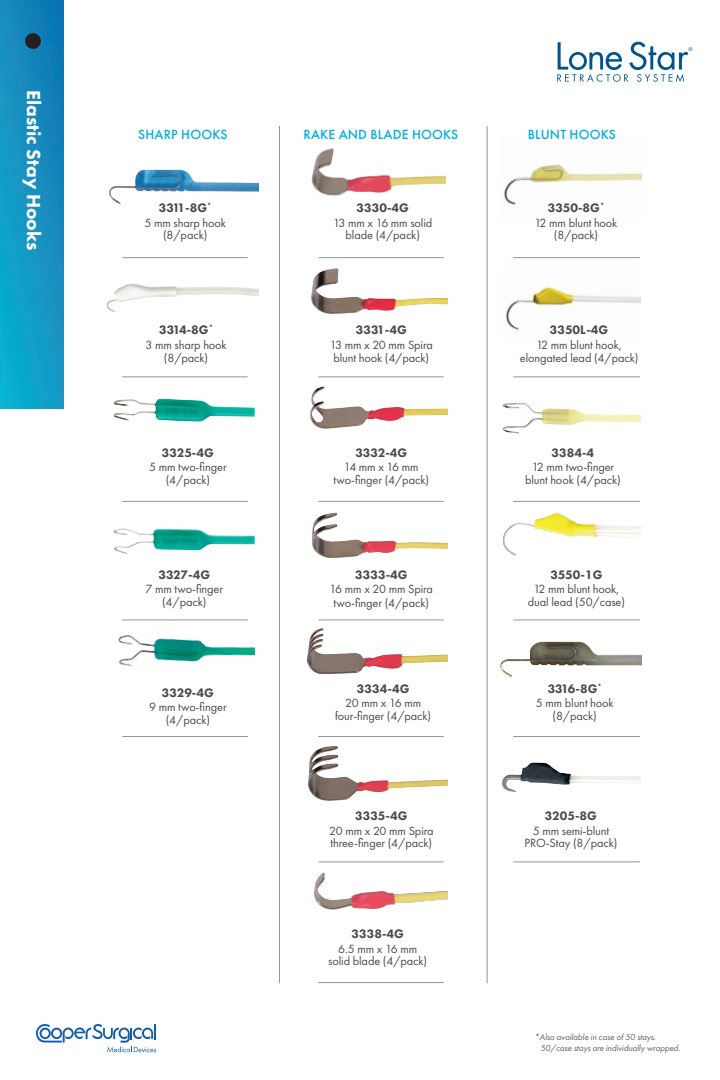
<style>
.page{position:relative;width:720px;height:1080px;background:#fff}
.page>*{position:absolute;margin:0;border:0;box-sizing:border-box;transform-origin:0 0}
.t1{font:800 19.5px "Futura PT";color:#fff}
.t2{font:500 13.8px "Futura PT";letter-spacing:.01em;color:#00aedc}
.t3{font:800 12.7px "Futura PT";color:#4b4c4d}
.t4{font:12.3px/12.7px "Futura PT";letter-spacing:-.01em;color:#4b4c4d;text-align:center}
.t5{font:italic 9px/11.5px "Futura PT";letter-spacing:-.01em;color:#636366}
.t6{font:5.7px "Futura PT";color:#00538d}
</style>
<div class="page">
<img style="left:504px;top:164px;width:137px;height:41px">
<img style="left:505px;top:258px;width:136px;height:73px">
<img style="left:502px;top:403px;width:139px;height:31px">
<img style="left:500px;top:641px;width:141px;height:36px">
<img style="left:502px;top:762px;width:139px;height:30px">
<img style="left:503px;top:513px;width:138px;height:43px">
<hr style="left:122px;top:257px;width:126px;height:1px;background:#939598">
<hr style="left:318px;top:257px;width:126px;height:1px;background:#939598">
<hr style="left:513px;top:257px;width:127px;height:1px;background:#939598">
<hr style="left:122px;top:377px;width:126px;height:1px;background:#939598">
<hr style="left:318px;top:377px;width:126px;height:1px;background:#939598">
<hr style="left:513px;top:377px;width:127px;height:1px;background:#939598">
<hr style="left:122px;top:501px;width:126px;height:1px;background:#939598">
<hr style="left:318px;top:501px;width:126px;height:1px;background:#939598">
<hr style="left:513px;top:501px;width:127px;height:1px;background:#939598">
<hr style="left:122px;top:736px;width:126px;height:1px;background:#939598">
<hr style="left:318px;top:620px;width:126px;height:1px;background:#939598">
<hr style="left:318px;top:982px;width:126px;height:1px;background:#939598">
<hr style="left:513px;top:620px;width:127px;height:1px;background:#939598">
<hr style="left:513px;top:736px;width:127px;height:1px;background:#939598">
<hr style="left:513px;top:862px;width:127px;height:1px;background:#939598">
<hr style="left:279px;top:126px;width:1px;height:857px;background:#939598">
<hr style="left:487px;top:126px;width:1px;height:857px;background:#939598">
<img style="left:109px;top:169px;width:150px;height:36px">
<img style="left:106px;top:283px;width:153px;height:29px">
<img style="left:113px;top:528px;width:142px;height:26px">
<img style="left:113px;top:399px;width:142px;height:23px">
<img style="left:118px;top:619px;width:137px;height:48px">
<img style="left:308px;top:736px;width:140px;height:65px">
<img style="left:310px;top:386px;width:138px;height:43px">
<img style="left:307px;top:628px;width:141px;height:47px">
<img style="left:311px;top:268px;width:137px;height:46px">
<img style="left:311px;top:148px;width:135px;height:48px">
<img style="left:311px;top:512px;width:137px;height:46px">
<img style="left:314px;top:861px;width:134px;height:49px">
<img style="left:0;top:0;width:63px;height:409px">
<div style="left:25px;top:33px;width:16px;height:16px;background:#231f20;border-radius:50%"></div>
<svg style="left:557px;top:42px;width:131px;height:40px"></svg>
<svg style="left:36px;top:1024px;width:120px;height:28px"></svg>
<h1 class="t1" style="left:46px;top:90px;width:162px;rotate:90deg">Elastic Stay Hooks</h1>
<p class="t2" style="left:138px;top:126px;width:91px">SHARP HOOKS</p>
<p class="t2" style="left:304px;top:126px;width:156px">RAKE AND BLADE HOOKS</p>
<p class="t2" style="left:528px;top:126px;width:90px">BLUNT HOOKS</p>
<p class="t3" style="left:159px;top:200px;width:54px">3311-8G<sup>*</sup></p>
<p class="t4" style="left:145px;top:216px;width:83px">5 mm sharp hook (8/pack)</p>
<p class="t3" style="left:356px;top:200px;width:54px">3330-4G</p>
<p class="t4" style="left:333px;top:216px;width:101px">13 mm x 16 mm solid blade (4/pack)</p>
<p class="t3" style="left:548px;top:200px;width:58px">3350-8G<sup>*</sup></p>
<p class="t4" style="left:535px;top:216px;width:84px">12 mm blunt hook (8/pack)</p>
<p class="t3" style="left:159px;top:322px;width:55px">3314-8G<sup>*</sup></p>
<p class="t4" style="left:145px;top:338px;width:83px">3 mm sharp hook (8/pack)</p>
<p class="t3" style="left:356px;top:322px;width:52px">3331-4G</p>
<p class="t4" style="left:330px;top:338px;width:105px;text-align:left">13 mm x 20 mm Spira blunt hook (4/pack)</p>
<p class="t3" style="left:550px;top:322px;width:60px">3350L-4G</p>
<p class="t4" style="left:520px;top:338px;width:120px">12 mm blunt hook, elongated lead (4/pack)</p>
<p class="t3" style="left:162px;top:445px;width:54px">3325-4G</p>
<p class="t4" style="left:149px;top:461px;width:79px">5 mm two-finger (4/pack)</p>
<p class="t3" style="left:355px;top:445px;width:54px">3332-4G</p>
<p class="t4" style="left:334px;top:461px;width:97px">14 mm x 16 mm two-finger (4/pack)</p>
<p class="t3" style="left:552px;top:445px;width:44px">3384-4</p>
<p class="t4" style="left:525px;top:461px;width:97px">12 mm two-finger blunt hook (4/pack)</p>
<p class="t3" style="left:158px;top:567px;width:53px">3327-4G</p>
<p class="t4" style="left:146px;top:583px;width:79px">7 mm two-finger (4/pack)</p>
<p class="t3" style="left:355px;top:567px;width:54px">3333-4G</p>
<p class="t4" style="left:330px;top:582px;width:105px;line-height:14.3px">16 mm x 20 mm Spira two-finger (4/pack)</p>
<p class="t3" style="left:551px;top:567px;width:54px">3550-1G</p>
<p class="t4" style="left:528px;top:583px;width:99px">12 mm blunt hook, dual lead (50/case)</p>
<p class="t3" style="left:162px;top:685px;width:54px">3329-4G</p>
<p class="t4" style="left:149px;top:701px;width:79px">9 mm two-finger (4/pack)</p>
<p class="t3" style="left:357px;top:681px;width:54px">3334-4G</p>
<p class="t4" style="left:335px;top:697px;width:98px">20 mm x 16 mm four-finger (4/pack)</p>
<p class="t3" style="left:548px;top:681px;width:56px">3316-8G<sup>*</sup></p>
<p class="t4" style="left:536px;top:697px;width:79px">5 mm blunt hook (8/pack)</p>
<p class="t6" style="left:688px;top:46px;width:6px">®</p>
<p class="t3" style="left:355px;top:808px;width:54px">3335-4G</p>
<p class="t4" style="left:329px;top:824px;width:106px;text-align:left">20 mm x 20 mm Spira three-finger (4/pack)</p>
<p class="t3" style="left:352px;top:926px;width:54px">3338-4G</p>
<p class="t4" style="left:328px;top:942px;width:101px">6.5 mm x 16 mm solid blade (4/pack)</p>
<p class="t3" style="left:545px;top:808px;width:54px">3205-8G</p>
<p class="t4" style="left:525px;top:824px;width:94px">5 mm semi-blunt<br>PRO-Stay (8/pack)</p>
<p class="t5" style="left:541px;top:1031px;width:141px;text-indent:-6px">*Also available in case of 50 stays.<br>50/case stays are individually wrapped.</p>
</div>
